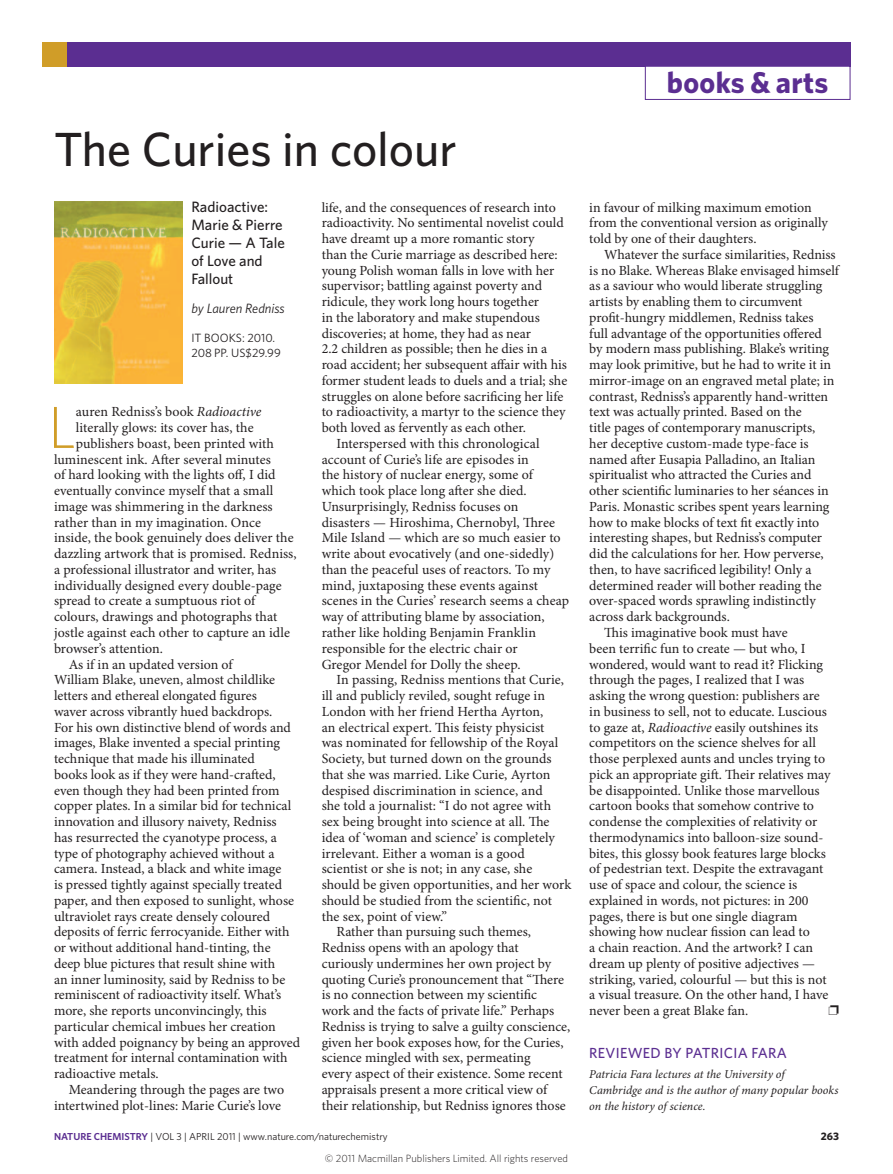
<style>
.page{position:relative;width:893px;height:1174px;background:#fff}
.page>*{position:absolute;margin:0;border:0;box-sizing:border-box;transform-origin:0 0}
.Body_first_w_drop_c{font:300 59.4px "Whitney";color:#d09d28}
.Title{font:500 48px "Whitney";color:#231f20}
.t1{font:700 30px "Whitney";letter-spacing:.01em;color:#5b2e91}
.Book_title{font:500 15px/18px "Whitney";color:#231f20}
.Reviewer{font:500 14.7px "Whitney";letter-spacing:.02em;color:#5b2e91}
.Body_text{font:13.95px/15.8px "Minion Pro";color:#231f20}
.Body_first_w_drop_c-2{font:13.95px "Minion Pro";letter-spacing:.005em;color:#231f20}
.Book_author{font:italic 13.5px "Whitney";color:#231f20}
.Author_information{font:italic 12px/15.8px "Minion Pro";color:#231f20}
.Book_author-2{font:12px/15px "Whitney";color:#231f20}
.t2{font:700 10.8px "Whitney";color:#231f20}
.t3{font:300 10.5px "Whitney";color:#231f20}
.t4{font:10.2px "Whitney";color:#231f20}
.s1{font-style:italic}
.s2{font-weight:600;color:#5b2e91}
</style>
<div class="page">
<div style="left:43px;top:43px;width:807px;height:24px;background:#5b2e91"></div>
<div style="left:43px;top:43px;width:24px;height:24px;background:#d09d28"></div>
<div style="left:645px;top:66px;width:205px;height:34px;border:1px solid #5b2e91"></div>
<img style="left:54px;top:202px;width:129px;height:181px">
<p class="Title" style="left:54px;top:118px;width:404px">The Curies in colour</p>
<p class="Book_title" style="left:191px;top:197px;width:95px">Radioactive:<br>Marie &amp; Pierre<br>Curie — A Tale of Love and<br>Fallout</p>
<p class="Book_author" style="left:191px;top:299px;width:95px">by Lauren Redniss</p>
<p class="Book_author-2" style="left:191px;top:330px;width:91px">IT BOOKS: 2010.<br>208 PP. US$29.99</p>
<p class="Body_text" style="left:322px;top:200px;width:247px">life, and the consequences of research into radioactivity. No sentimental novelist could have dreamt up a more romantic story<br>than the Curie marriage as described here: young Polish woman falls in love with her supervisor; battling against poverty and ridicule, they work long hours together<br>in the laboratory and make stupendous discoveries; at home, they had as near<br>2.2 children as possible; then he dies in a road accident; her subsequent affair with his former student leads to duels and a trial; she struggles on alone before sacrificing her life to radioactivity, a martyr to the science they both loved as fervently as each other.</p>
<p class="Body_text" style="left:322px;top:436px;width:249px;text-indent:15px">Interspersed with this chronological account of Curie’s life are episodes in<br>the history of nuclear energy, some of which took place long after she died.<br>Unsurprisingly, Redniss focuses on disasters — Hiroshima, Chernobyl, Three Mile Island — which are so much easier to write about evocatively (and one-sidedly) than the peaceful uses of reactors. To my mind, juxtaposing these events against scenes in the Curies’ research seems a cheap way of attributing blame by association, rather like holding Benjamin Franklin responsible for the electric chair or<br>Gregor Mendel for Dolly the sheep.</p>
<p class="Body_text" style="left:322px;top:672px;width:251px;text-indent:15px">In passing, Redniss mentions that Curie, ill and publicly reviled, sought refuge in London with her friend Hertha Ayrton,<br>an electrical expert. This feisty physicist<br>was nominated for fellowship of the Royal Society, but turned down on the grounds that she was married. Like Curie, Ayrton despised discrimination in science, and<br>she told a journalist: “I do not agree with sex being brought into science at all. The idea of ‘woman and science’ is completely irrelevant. Either a woman is a good scientist or she is not; in any case, she should be given opportunities, and her work should be studied from the scientific, not the sex, point of view.”</p>
<p class="Body_text" style="left:322px;top:924px;width:250px;text-indent:15px">Rather than pursuing such themes, Redniss opens with an apology that curiously undermines her own project by quoting Curie’s pronouncement that “There is no connection between my scientific<br>work and the facts of private life.” Perhaps Redniss is trying to salve a guilty conscience, given her book exposes how, for the Curies, science mingled with sex, permeating<br>every aspect of their existence. Some recent appraisals present a more critical view of their relationship, but Redniss ignores those</p>
<p class="Body_first_w_drop_c" style="left:48px;top:387px;width:29px">L</p>
<p class="Body_first_w_drop_c-2" style="left:76px;top:403px;width:187px">auren Redniss’s book <span class="s1">Radioactive</span></p>
<p class="Body_first_w_drop_c-2" style="left:76px;top:419px;width:179px">literally glows: its cover has, the</p>
<p class="Body_first_w_drop_c-2" style="left:76px;top:435px;width:200px">publishers boast, been printed with</p>
<p class="Body_first_w_drop_c-2" style="left:54px;top:451px;width:218px">luminescent ink. After several minutes</p>
<p class="Body_first_w_drop_c-2" style="left:54px;top:466px;width:223px">of hard looking with the lights off, I did</p>
<p class="Body_first_w_drop_c-2" style="left:54px;top:482px;width:221px">eventually convince myself that a small</p>
<p class="Body_first_w_drop_c-2" style="left:54px;top:498px;width:220px">image was shimmering in the darkness</p>
<p class="Body_first_w_drop_c-2" style="left:54px;top:514px;width:208px">rather than in my imagination. Once</p>
<p class="Body_first_w_drop_c-2" style="left:54px;top:529px;width:241px">inside, the book genuinely does deliver the</p>
<p class="Body_first_w_drop_c-2" style="left:54px;top:545px;width:244px">dazzling artwork that is promised. Redniss,</p>
<p class="Body_first_w_drop_c-2" style="left:54px;top:561px;width:224px">a professional illustrator and writer, has</p>
<p class="Body_first_w_drop_c-2" style="left:54px;top:577px;width:229px">individually designed every double-page</p>
<p class="Body_first_w_drop_c-2" style="left:54px;top:592px;width:203px">spread to create a sumptuous riot of</p>
<p class="Body_first_w_drop_c-2" style="left:54px;top:608px;width:225px">colours, drawings and photographs that</p>
<p class="Body_first_w_drop_c-2" style="left:54px;top:624px;width:237px">jostle against each other to capture an idle</p>
<p class="Body_first_w_drop_c-2" style="left:54px;top:640px;width:111px">browser’s attention.</p>
<p class="Body_text" style="left:54px;top:656px;width:248px;text-indent:15px">As if in an updated version of<br>William Blake, uneven, almost childlike letters and ethereal elongated figures<br>waver across vibrantly hued backdrops.<br>For his own distinctive blend of words and images, Blake invented a special printing technique that made his illuminated<br>books look as if they were hand-crafted, even though they had been printed from copper plates. In a similar bid for technical innovation and illusory naivety, Redniss<br>has resurrected the cyanotype process, a type of photography achieved without a camera. Instead, a black and white image<br>is pressed tightly against specially treated paper, and then exposed to sunlight, whose ultraviolet rays create densely coloured deposits of ferric ferrocyanide. Either with or without additional hand-tinting, the deep blue pictures that result shine with<br>an inner luminosity, said by Redniss to be reminiscent of radioactivity itself. What’s more, she reports unconvincingly, this particular chemical imbues her creation with added poignancy by being an approved treatment for internal contamination with radioactive metals.</p>
<p class="Body_text" style="left:54px;top:1082px;width:232px;text-align:right">Meandering through the pages are two intertwined plot-lines: Marie Curie’s love</p>
<p class="t1" style="left:667px;top:62px;width:163px">books &amp; arts</p>
<p class="Body_text" style="left:589px;top:200px;width:240px">in favour of milking maximum emotion from the conventional version as originally told by one of their daughters.</p>
<p class="Body_text" style="left:589px;top:247px;width:251px;text-indent:15px">Whatever the surface similarities, Redniss is no Blake. Whereas Blake envisaged himself as a saviour who would liberate struggling artists by enabling them to circumvent profit-hungry middlemen, Redniss takes<br>full advantage of the opportunities offered<br>by modern mass publishing. Blake’s writing may look primitive, but he had to write it in mirror-image on an engraved metal plate; in contrast, Redniss’s apparently hand-written text was actually printed. Based on the<br>title pages of contemporary manuscripts,<br>her deceptive custom-made type-face is named after Eusapia Palladino, an Italian spiritualist who attracted the Curies and other scientific luminaries to her séances in Paris. Monastic scribes spent years learning how to make blocks of text fit exactly into interesting shapes, but Redniss’s computer did the calculations for her. How perverse, then, to have sacrificed legibility! Only a determined reader will bother reading the over-spaced words sprawling indistinctly across dark backgrounds.</p>
<p class="Body_text" style="left:589px;top:625px;width:243px;text-indent:15px">This imaginative book must have<br>been terrific fun to create — but who, I wondered, would want to read it? Flicking through the pages, I realized that I was asking the wrong question: publishers are in business to sell, not to educate. Luscious to gaze at, <span class="s1">Radioactive</span> easily outshines its competitors on the science shelves for all those perplexed aunts and uncles trying to pick an appropriate gift. Their relatives may be disappointed. Unlike those marvellous cartoon books that somehow contrive to condense the complexities of relativity or thermodynamics into balloon-size sound&shy;bites, this glossy book features large blocks of pedestrian text. Despite the extravagant use of space and colour, the science is explained in words, not pictures: in 200 pages, there is but one single diagram showing how nuclear fission can lead to<br>a chain reaction. And the artwork? I can dream up plenty of positive adjectives — striking, varied, colourful — but this is not a visual treasure. On the other hand, I have never been a great Blake fan.</p>
<p class="Reviewer" style="left:589px;top:1043px;width:199px">REVIEWED BY PATRICIA FARA</p>
<p class="Author_information" style="left:589px;top:1067px;width:251px">Patricia Fara lectures at the University of<br>Cambridge and is the author of many popular books on the history of science.</p>
<p class="t4" style="left:54px;top:1129px;width:335px"><span class="s2">NATURE CHEMISTRY</span> | VOL 3 | APRIL 2011 | www.nature.com/naturechemistry</p>
<p class="t2" style="left:821px;top:1129px;width:20px">263</p>
<p class="t3" style="left:325px;top:1151px;width:245px">© 2011 Macmillan Publishers Limited. All rights reserved</p>
</div>
